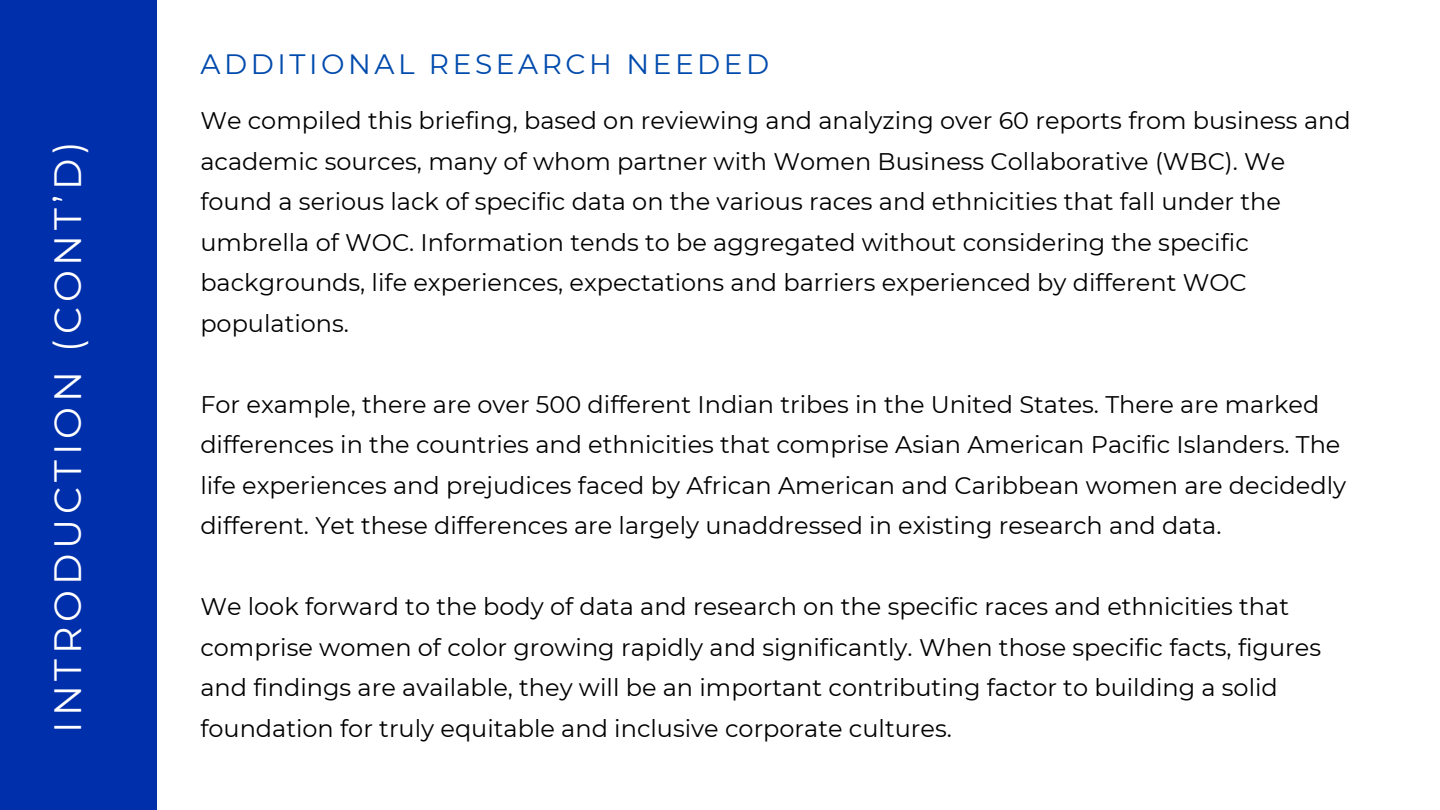
<style>
.page{position:relative;width:1440px;height:810px;background:#fff}
.page>*{position:absolute;margin:0;border:0;box-sizing:border-box;transform-origin:0 0}
.t1{font:38px "Montserrat";letter-spacing:.125em;color:#fff}
.t2{font:28px "Montserrat";letter-spacing:.125em;color:#004aad}
.t3{font:24px/40.5px "Montserrat";color:#000}
</style>
<div class="page">
<div style="left:0;top:0;width:156px;height:810px;background:#002fac"></div>
<h1 class="t1" style="left:44px;top:733px;width:593px;rotate:-90deg">INTRODUCTION (CONT’D)</h1>
<p class="t2" style="left:200px;top:47px;width:571px">ADDITIONAL RESEARCH NEEDED</p>
<p class="t3" style="left:200px;top:100px;width:1152px">We compiled this briefing, based on reviewing and analyzing over 60 reports from business and academic sources, many of whom partner with Women Business Collaborative (WBC). We found a serious lack of specific data on the various races and ethnicities that fall under the umbrella of WOC. Information tends to be aggregated without considering the specific backgrounds, life experiences, expectations and barriers experienced by different WOC populations.</p>
<p class="t3" style="left:200px;top:384px;width:1147px">For example, there are over 500 different Indian tribes in the United States. There are marked differences in the countries and ethnicities that comprise Asian American Pacific Islanders. The life experiences and prejudices faced by African American and Caribbean women are decidedly different. Yet these differences are largely unaddressed in existing research and data.</p>
<p class="t3" style="left:200px;top:586px;width:1122px">We look forward to the body of data and research on the specific races and ethnicities that comprise women of color growing rapidly and significantly. When those specific facts, figures and findings are available, they will be an important contributing factor to building a solid foundation for truly equitable and inclusive corporate cultures.</p>
</div>
